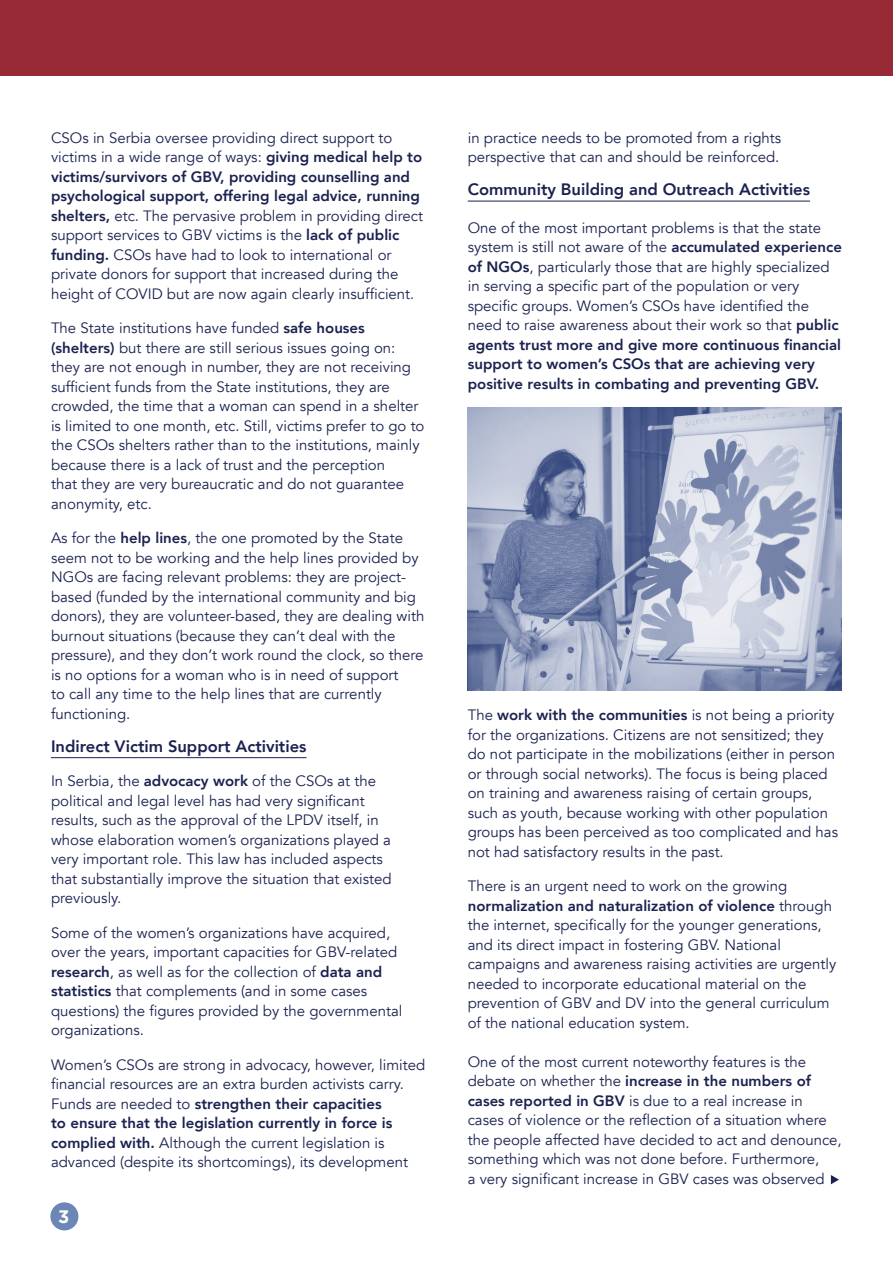
<style>
.page{position:relative;width:893px;height:1263px;background:#fff}
.page>*{position:absolute;margin:0;border:0;box-sizing:border-box;transform-origin:0 0}
.t1{font:700 18px "Gotham";color:#fff}
.t2{font:800 16.5px "Avenir";color:#1b2250}
.t3{font:15px/19.5px "Avenir";color:#1b2250}
.s1{font-weight:800}
</style>
<div class="page">
<hr style="left:51px;top:757px;width:255px;height:1px;background:#1b2250">
<hr style="left:468px;top:201px;width:342px;height:1px;background:#1b2250">
<img style="left:468px;top:407px;width:374px;height:284px">
<div style="left:0;top:0;width:893px;height:76px;background:#982a35"></div>
<div style="left:50px;top:1202px;width:28px;height:28px;background:#6c87b5;border-radius:50%"></div>
<svg style="left:831px;top:1175px;width:8px;height:9px"></svg>
<p class="t3" style="left:51px;top:128px;width:373px">CSOs in Serbia oversee providing direct support to victims in a wide range of ways: <span class="s1">giving medical help to victims/survivors of GBV, providing counselling and psychological support, offering legal advice, running shelters,</span> etc. The pervasive problem in providing direct support services to GBV victims is the <span class="s1">lack of public funding.</span> CSOs have had to look to international or private donors for support that increased during the height of COVID but are now again clearly insufficient.</p>
<p class="t3" style="left:51px;top:318px;width:375px">The State institutions have funded <span class="s1">safe houses (shelters)</span> but there are still serious issues going on: they are not enough in number, they are not receiving sufficient funds from the State institutions, they are crowded, the time that a woman can spend in a shelter is limited to one month, etc. Still, victims prefer to go to the CSOs shelters rather than to the institutions, mainly because there is a lack of trust and the perception<br>that they are very bureaucratic and do not guarantee anonymity, etc.</p>
<p class="t3" style="left:51px;top:528px;width:375px">As for the <span class="s1">help lines</span>, the one promoted by the State seem not to be working and the help lines provided by NGOs are facing relevant problems: they are project&shy;based (funded by the international community and big donors), they are volunteer-based, they are dealing with burnout situations (because they can’t deal with the pressure), and they don’t work round the clock, so there is no options for a woman who is in need of support<br>to call any time to the help lines that are currently functioning.</p>
<p class="t2" style="left:51px;top:733px;width:257px">Indirect Victim Support Activities</p>
<p class="t3" style="left:51px;top:771px;width:342px">In Serbia, the <span class="s1">advocacy work</span> of the CSOs at the political and legal level has had very significant results, such as the approval of the LPDV itself, in whose elaboration women’s organizations played a very important role. This law has included aspects that substantially improve the situation that existed previously.</p>
<p class="t3" style="left:51px;top:923px;width:353px">Some of the women’s organizations have acquired, over the years, important capacities for GBV-related <span class="s1">research</span>, as well as for the collection of <span class="s1">data and statistics</span> that complements (and in some cases questions) the figures provided by the governmental organizations.</p>
<p class="t3" style="left:51px;top:1055px;width:376px">Women’s CSOs are strong in advocacy, however, limited financial resources are an extra burden activists carry.<br>Funds are needed to <span class="s1">strengthen their capacities<br>to ensure that the legislation currently in force is complied with.</span> Although the current legislation is advanced (despite its shortcomings), its development</p>
<p class="t1" style="left:58px;top:1206px;width:13px">3</p>
<p class="t3" style="left:468px;top:128px;width:315px">in practice needs to be promoted from a rights perspective that can and should be reinforced.</p>
<p class="t2" style="left:468px;top:176px;width:344px">Community Building and Outreach Activities</p>
<p class="t3" style="left:468px;top:218px;width:376px">One of the most important problems is that the state system is still not aware of the <span class="s1">accumulated experience of NGOs</span>, particularly those that are highly specialized in serving a specific part of the population or very specific groups. Women’s CSOs have identified the need to raise awareness about their work so that <span class="s1">public agents trust more and give more continuous financial support to women’s CSOs that are achieving very positive results in combating and preventing GBV.</span></p>
<p class="t3" style="left:468px;top:705px;width:372px">The <span class="s1">work with the communities</span> is not being a priority for the organizations. Citizens are not sensitized; they do not participate in the mobilizations (either in person or through social networks). The focus is being placed on training and awareness raising of certain groups, such as youth, because working with other population groups has been perceived as too complicated and has not had satisfactory results in the past.</p>
<p class="t3" style="left:468px;top:876px;width:370px">There is an urgent need to work on the growing <span class="s1">normalization and naturalization of violence</span> through the internet, specifically for the younger generations, and its direct impact in fostering GBV. National campaigns and awareness raising activities are urgently needed to incorporate educational material on the prevention of GBV and DV into the general curriculum of the national education system.</p>
<p class="t3" style="left:468px;top:1052px;width:375px">One of the most current noteworthy features is the debate on whether the <span class="s1">increase in the numbers of cases reported in GBV</span> is due to a real increase in cases of violence or the reflection of a situation where the people affected have decided to act and denounce, something which was not done before. Furthermore,<br>a very significant increase in GBV cases was observed</p>
</div>
